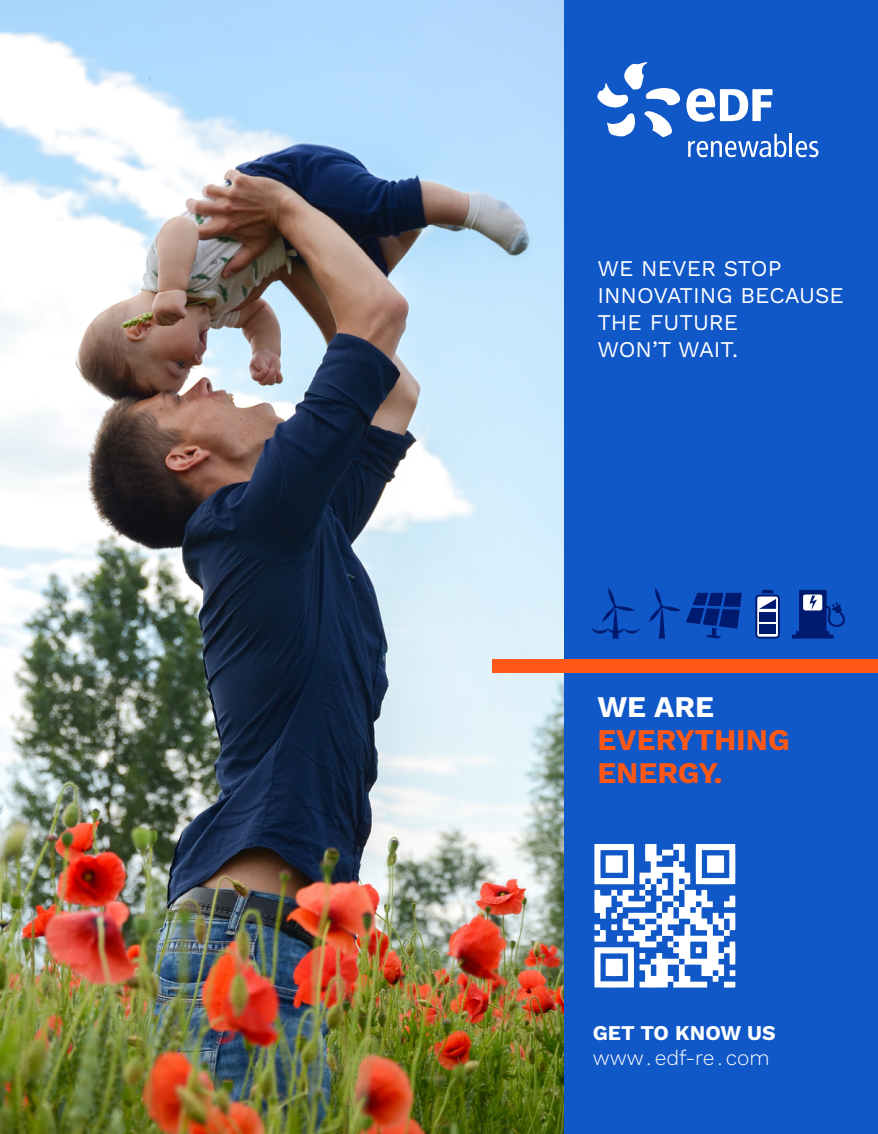
<style>
.page{position:relative;width:878px;height:1134px;background:#fff}
.page>*{position:absolute;margin:0;border:0;box-sizing:border-box;transform-origin:0 0}
.t1{font:700 30px/33px "Work Sans";color:#fe5716}
.t2{font:700 30px "Work Sans";color:#fff}
.t3{font:22.5px/27px "Work Sans";color:#fff}
.t4{font:300 21px "Work Sans";color:#fff}
.t5{font:700 21px "Work Sans";color:#fff}
</style>
<div class="page">
<img style="left:1px;top:0;width:563px;height:1134px">
<div style="left:564px;top:0;width:314px;height:1134px;background:#1057c8"></div>
<svg style="left:686px;top:88px;width:86px;height:34px"></svg>
<svg style="left:597px;top:62px;width:83px;height:75px"></svg>
<svg style="left:795px;top:141px;width:23px;height:17px"></svg>
<hr style="left:789px;top:134px;width:3px;height:23px;background:#fff">
<svg style="left:688px;top:134px;width:98px;height:24px"></svg>
<div style="left:492px;top:659px;width:386px;height:14px;background:#fe5716"></div>
<svg style="left:755px;top:590px;width:24px;height:49px"></svg>
<div style="left:759px;top:612px;width:17px;height:10px;background:#001a70"></div>
<div style="left:759px;top:624px;width:17px;height:10px;background:#001a70"></div>
<svg style="left:649px;top:588px;width:92px;height:51px"></svg>
<svg style="left:591px;top:588px;width:49px;height:51px"></svg>
<svg style="left:792px;top:590px;width:53px;height:49px"></svg>
<svg style="left:594px;top:843px;width:142px;height:145px"></svg>
<p class="t3" style="left:597px;top:254px;width:248px">WE NEVER STOP<br>INNOVATING BECAUSE<br>THE FUTURE<br>WON’T WAIT.</p>
<h1 class="t2" style="left:597px;top:684px;width:118px">WE ARE</h1>
<h1 class="t1" style="left:597px;top:722px;width:194px">EVERYTHING<br>ENERGY.</h1>
<p class="t5" style="left:592px;top:1016px;width:184px">GET TO KNOW US</p>
<p class="t4" style="left:592px;top:1042px;width:178px">www . edf-re . com</p>
</div>
